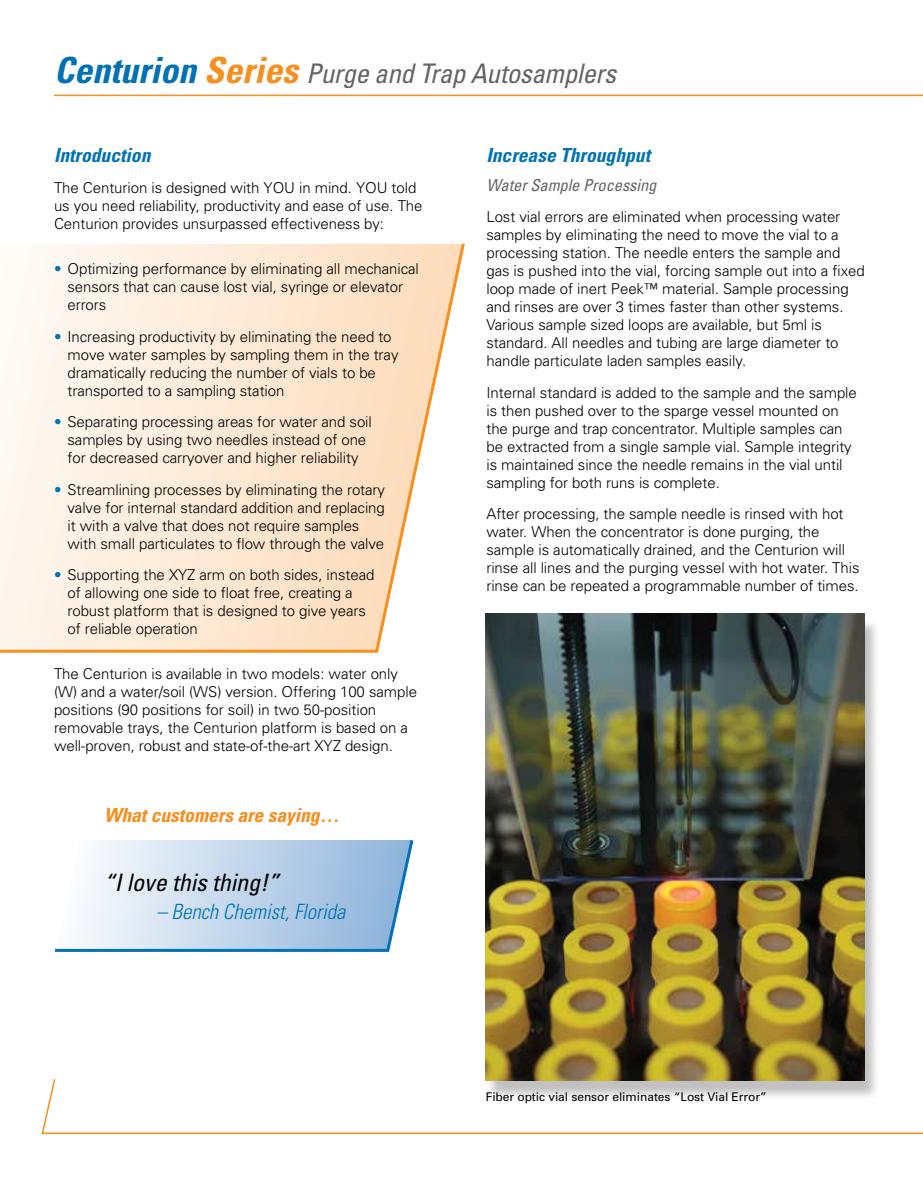
<style>
.page{position:relative;width:923px;height:1188px;background:#fff}
.page>*{position:absolute;margin:0;border:0;box-sizing:border-box;transform-origin:0 0}
.t1{font:italic condensed 27px "Univers";letter-spacing:-.015em;color:#636466}
.t2{font:italic condensed 24px "Univers";color:#000}
.t3{font:italic 300 condensed 21px "Univers";color:#0072b5}
.t4{font:italic 700 condensed 19.5px "Univers";color:#0072b5}
.t5{font:italic 700 condensed 19.5px "Univers";color:#f78e1e}
.t6{font:italic condensed 16.5px "Univers";letter-spacing:-.005em;color:#636466}
.t7{font:300 15px/18px "Univers";letter-spacing:-.005em;color:#000}
.t8{font:12px "Univers";letter-spacing:-.005em;color:#000}
.s1{font-weight:700;font-size:36px;color:#0072b5}
.s2{font-weight:700;font-size:36px;color:#f78e1e}
.s3{color:#0072b5}
</style>
<div class="page">
<svg style="left:0;top:243px;width:465px;height:410px"></svg>
<div style="left:485px;top:618px;width:395px;height:483px;background:#000;opacity:.25"></div>
<img style="left:485px;top:613px;width:379px;height:464px">
<svg style="left:54px;top:94px;width:868px;height:3px;background:#fac68e"></svg>
<svg style="left:41px;top:1077px;width:881px;height:57px"></svg>
<svg style="left:55px;top:840px;width:359px;height:112px"></svg>
<h1 class="t1" style="left:54px;top:56px;width:563px"><span class="s1">Centurion</span> <span class="s2">Series</span> Purge and Trap Autosamplers</h1>
<h3 class="t4" style="left:54px;top:143px;width:98px">Introduction</h3>
<p class="t7" style="left:54px;top:179px;width:370px">The Centurion is designed with YOU in mind. YOU told us you need reliability, productivity and ease of use. The<br>Centurion provides unsurpassed effectiveness by:</p>
<p class="t7" style="left:68px;top:260px;width:353px;text-indent:-14px"><span class="s3">•</span> Optimizing performance by eliminating all mechanical sensors that can cause lost vial, syringe or elevator errors</p>
<p class="t7" style="left:68px;top:327px;width:332px;text-indent:-14px"><span class="s3">•</span> Increasing productivity by eliminating the need to move water samples by sampling them in the tray dramatically reducing the number of vials to be transported to a sampling station</p>
<p class="t7" style="left:54px;top:413px;width:319px;text-align:center"><span class="s3">•</span> Separating processing areas for water and soil samples by using two needles instead of one for decreased carryover and higher reliability</p>
<p class="t7" style="left:67px;top:480px;width:319px;text-indent:-14px"><span class="s3">•</span> Streamlining processes by eliminating the rotary valve for internal standard addition and replacing it with a valve that does not require samples with small particulates to flow through the valve</p>
<p class="t7" style="left:67px;top:566px;width:308px;text-indent:-14px"><span class="s3">•</span> Supporting the XYZ arm on both sides, instead of allowing one side to float free, creating a robust platform that is designed to give years of reliable operation</p>
<p class="t7" style="left:54px;top:665px;width:364px">The Centurion is available in two models: water only (W) and a water/soil (WS) version. Offering 100 sample positions (90 positions for soil) in two 50-position removable trays, the Centurion platform is based on a well-proven, robust and state-of-the-art XYZ design.</p>
<h3 class="t5" style="left:104px;top:803px;width:237px">What customers are saying…</h3>
<h2 class="t2" style="left:104px;top:867px;width:176px">“I love this thing!”</h2>
<h3 class="t3" style="left:156px;top:899px;width:190px">– Bench Chemist, Florida</h3>
<h3 class="t4" style="left:486px;top:143px;width:165px">Increase Throughput</h3>
<p class="t6" style="left:486px;top:174px;width:172px">Water Sample Processing</p>
<p class="t7" style="left:486px;top:207px;width:380px">Lost vial errors are eliminated when processing water samples by eliminating the need to move the vial to a processing station. The needle enters the sample and gas is pushed into the vial, forcing sample out into a fixed loop made of inert Peek™ material. Sample processing and rinses are over 3 times faster than other systems.<br>Various sample sized loops are available, but 5ml is standard. All needles and tubing are large diameter to handle particulate laden samples easily.</p>
<p class="t7" style="left:486px;top:383px;width:372px">Internal standard is added to the sample and the sample is then pushed over to the sparge vessel mounted on the purge and trap concentrator. Multiple samples can be extracted from a single sample vial. Sample integrity is maintained since the needle remains in the vial until sampling for both runs is complete.</p>
<p class="t7" style="left:486px;top:504px;width:374px">After processing, the sample needle is rinsed with hot water. When the concentrator is done purging, the sample is automatically drained, and the Centurion will rinse all lines and the purging vessel with hot water. This rinse can be repeated a programmable number of times.</p>
<p class="t8" style="left:485px;top:1089px;width:282px">Fiber optic vial sensor eliminates “Lost Vial Error”</p>
</div>
